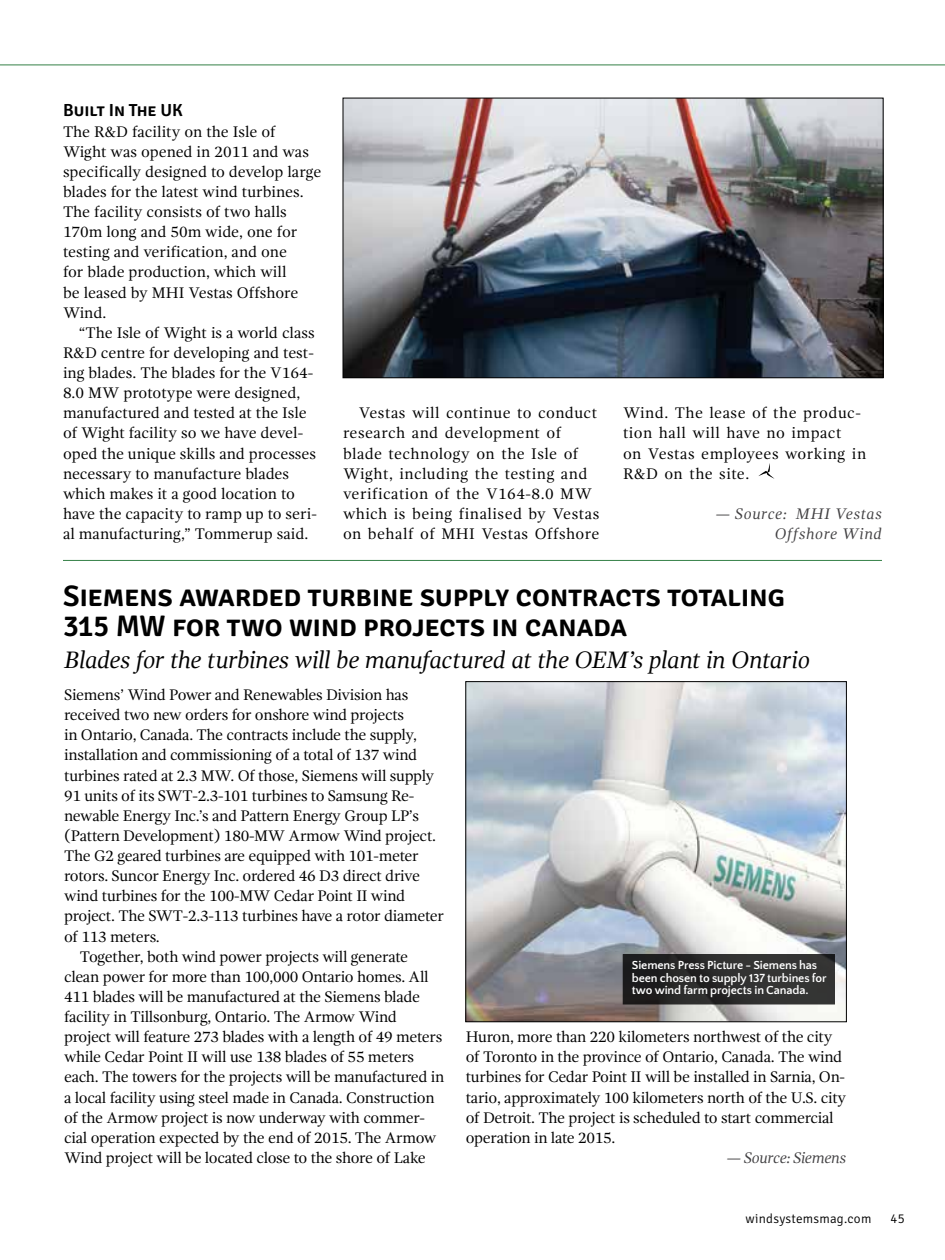
<style>
.page{position:relative;width:945px;height:1260px;background:#fff}
.page>*{position:absolute;margin:0;border:0;box-sizing:border-box;transform-origin:0 0}
.t1{font:600 29.75px/29.8px "Signika";letter-spacing:-.01em;color:#000}
.t2{font:italic 24.5px "Gandhi Serif";letter-spacing:-.02em;color:#000}
.t3{font:600 17.5px "Signika";letter-spacing:-.005em;color:#000}
.t4{font:15.75px/20.1px "Gandhi Serif";letter-spacing:-.02em;color:#000}
.t5{font:15.75px/20.1px "Gandhi Serif";color:#000}
.t6{font:15.75px/20.1px "Gandhi Serif";letter-spacing:.03em;color:#000}
.t7{font:italic 15.75px/20.1px "Gandhi Serif";letter-spacing:.03em;color:#414042;text-align:right}
.t8{font:italic 15.75px "Gandhi Serif";letter-spacing:-.025em;color:#414042}
.t9{font:300 13.12px "Signika";letter-spacing:.02em;color:#000}
.t10{font:700 12.25px/12.2px "Quattrocento Sans";letter-spacing:-.01em;color:#fff}
</style>
<div class="page">
<hr style="left:0;top:64px;width:945px;height:1px;background:#358047">
<hr style="left:63px;top:560px;width:819px;height:1px;background:#358047">
<svg style="left:758px;top:463px;width:16px;height:16px"></svg>
<img style="left:345px;top:100px;width:536px;height:276px">
<div style="left:343px;top:98px;width:540px;height:280px;border:1px solid #000"></div>
<img style="left:468px;top:683px;width:377px;height:337px">
<div style="left:466px;top:681px;width:381px;height:341px;border:1px solid #000"></div>
<div style="left:623px;top:955px;width:212px;height:49px;background:linear-gradient(to right,#1d1c1d,#3a3a39)"></div>
<div style="left:623px;top:954px;width:212px;height:50px;border:1px solid #000"></div>
<p class="t3" style="left:63px;top:100px;width:121px">Built In The UK</p>
<p class="t5" style="left:63px;top:121px;width:260px">The R&amp;D facility on the Isle of<br>Wight was opened in 2011 and was specifically designed to develop large blades for the latest wind turbines.<br>The facility consists of two halls<br>170m long and 50m wide, one for testing and verification, and one<br>for blade production, which will<br>be leased by MHI Vestas Offshore<br>Wind.</p>
<p class="t5" style="left:63px;top:322px;width:255px;text-indent:16px">“The Isle of Wight is a world class R&amp;D centre for developing and test&shy;ing blades. The blades for the V164- 8.0 MW prototype were designed, manufactured and tested at the Isle of Wight facility so we have devel&shy;oped the unique skills and processes necessary to manufacture blades which makes it a good location to have the capacity to ramp up to seri&shy;al manufacturing,” Tommerup said.</p>
<p class="t6" style="left:343px;top:403px;width:258px;text-indent:16px">Vestas will continue to conduct research and development of blade technology on the Isle of<br>Wight, including the testing and verification of the V164-8.0 MW which is being finalised by Vestas on behalf of MHI Vestas Offshore</p>
<p class="t6" style="left:623px;top:403px;width:245px">Wind. The lease of the produc&shy;tion hall will have no impact<br>on Vestas employees working in<br>R&amp;D on the site.</p>
<p class="t7" style="left:716px;top:504px;width:168px">— Source: MHI Vestas<br>Offshore Wind</p>
<h1 class="t1" style="left:63px;top:582px;width:723px">Siemens awarded turbine supply contracts totaling<br>315 MW for two wind projects in canada</h1>
<h2 class="t2" style="left:64px;top:646px;width:747px">Blades for the turbines will be manufactured at the OEM’s plant in Ontario</h2>
<p class="t4" style="left:64px;top:685px;width:346px">Siemens’ Wind Power and Renewables Division has</p>
<p class="t4" style="left:64px;top:705px;width:342px">received two new orders for onshore wind projects</p>
<p class="t4" style="left:64px;top:725px;width:355px">in Ontario, Canada. The contracts include the supply,</p>
<p class="t4" style="left:64px;top:745px;width:355px">installation and commissioning of a total of 137 wind</p>
<p class="t4" style="left:64px;top:765px;width:372px">turbines rated at 2.3 MW. Of those, Siemens will supply</p>
<p class="t4" style="left:64px;top:785px;width:352px">91 units of its SWT-2.3-101 turbines to Samsung Re-</p>
<p class="t4" style="left:64px;top:805px;width:356px">newable Energy Inc.’s and Pattern Energy Group LP’s</p>
<p class="t4" style="left:64px;top:826px;width:374px">(Pattern Development) 180-MW Armow Wind project.</p>
<p class="t4" style="left:64px;top:846px;width:356px">The G2 geared turbines are equipped with 101-meter</p>
<p class="t4" style="left:64px;top:866px;width:357px">rotors. Suncor Energy Inc. ordered 46 D3 direct drive</p>
<p class="t4" style="left:64px;top:886px;width:343px">wind turbines for the 100-MW Cedar Point II wind</p>
<p class="t4" style="left:64px;top:906px;width:382px">project. The SWT-2.3-113 turbines have a rotor diameter</p>
<p class="t4" style="left:64px;top:926px;width:97px">of 113 meters.</p>
<p class="t4" style="left:80px;top:946px;width:330px">Together, both wind power projects will generate</p>
<p class="t4" style="left:64px;top:966px;width:366px">clean power for more than 100,000 Ontario homes. All</p>
<p class="t4" style="left:64px;top:987px;width:357px">411 blades will be manufactured at the Siemens blade</p>
<p class="t4" style="left:64px;top:1007px;width:334px">facility in Tillsonburg, Ontario. The Armow Wind</p>
<p class="t4" style="left:64px;top:1027px;width:380px">project will feature 273 blades with a length of 49 meters</p>
<p class="t4" style="left:64px;top:1047px;width:352px">while Cedar Point II will use 138 blades of 55 meters</p>
<p class="t4" style="left:64px;top:1067px;width:382px">each. The towers for the projects will be manufactured in</p>
<p class="t4" style="left:64px;top:1087px;width:372px">a local facility using steel made in Canada. Construction</p>
<p class="t4" style="left:64px;top:1107px;width:362px">of the Armow project is now underway with commer-</p>
<p class="t4" style="left:64px;top:1128px;width:374px">cial operation expected by the end of 2015. The Armow</p>
<p class="t4" style="left:64px;top:1148px;width:363px">Wind project will be located close to the shore of Lake</p>
<p class="t10" style="left:632px;top:960px;width:196px">Siemens Press Picture - Siemens has been chosen to supply 137 turbines for two wind farm projects in Canada.</p>
<p class="t4" style="left:466px;top:1027px;width:382px">Huron, more than 220 kilometers northwest of the city of Toronto in the province of Ontario, Canada. The wind turbines for Cedar Point II will be installed in Sarnia, On&shy;tario, approximately 100 kilometers north of the U.S. city of Detroit. The project is scheduled to start commercial operation in late 2015.</p>
<p class="t8" style="left:727px;top:1149px;width:121px">— Source: Siemens</p>
<p class="t9" style="left:746px;top:1211px;width:127px">windsystemsmag.com</p>
<p class="t9" style="left:891px;top:1211px;width:16px">45</p>
</div>
